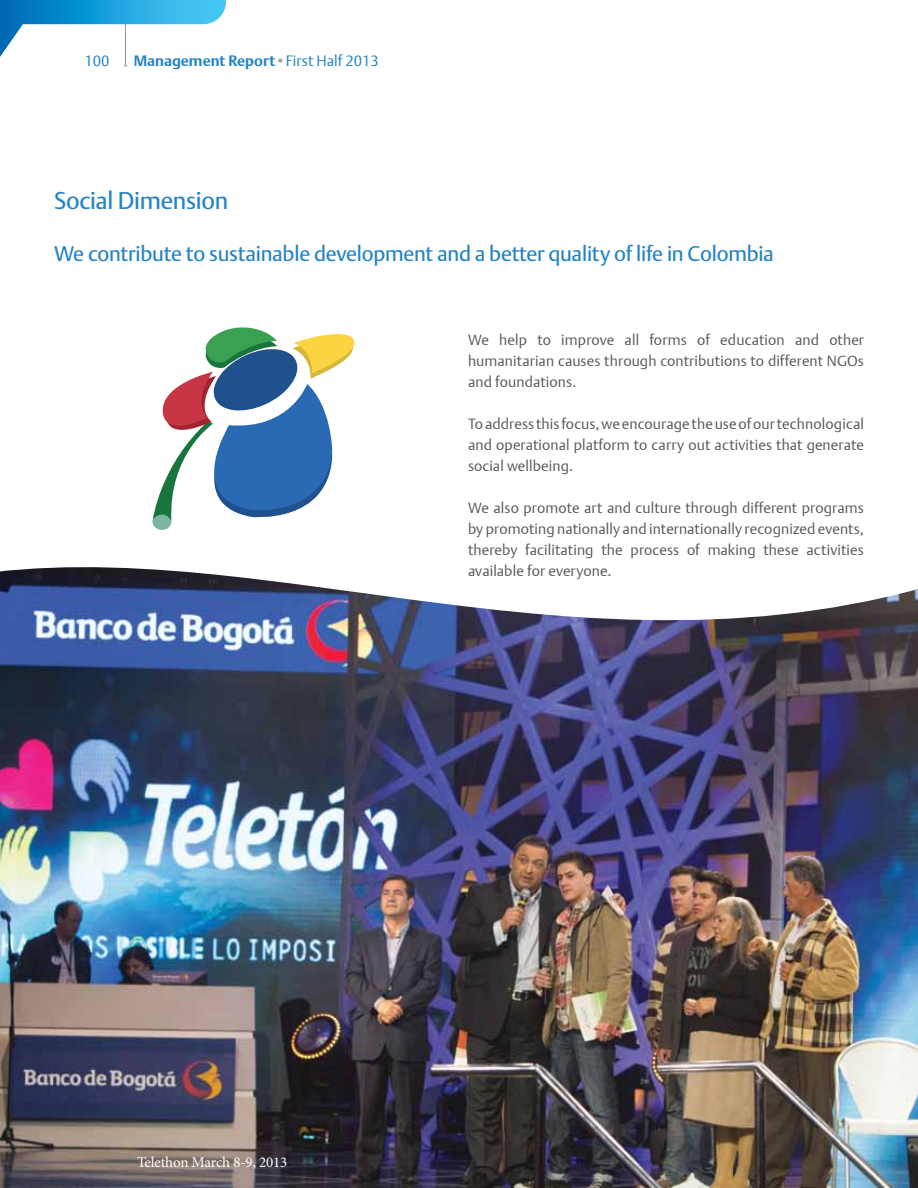
<style>
.page{position:relative;width:918px;height:1188px;background:#fff}
.page>*{position:absolute;margin:0;border:0;box-sizing:border-box;transform-origin:0 0}
.t1{font:24px "DTL Argo T";letter-spacing:-.01em;color:#2484c6}
.t2{font:21px "DTL Argo T";letter-spacing:-.01em;color:#2484c6}
.t3{font:700 15px "DTL Argo T";color:#2484c6}
.t4{font:15px "Minion Pro";letter-spacing:-.015em;color:#fff}
.t5{font:15px "DTL Argo T Light";color:#2484c6}
.t6{font:14.7px/21px "DTL Argo T Light";letter-spacing:.01em;color:#58595b;text-align:justify}
.s1{color:#a7a9ac}
.s2{font-family:"DTL Argo T Light";font-weight:400}
</style>
<div class="page">
<hr style="left:125px;top:0;width:1px;height:66px;background:#939598">
<svg style="left:0;top:0;width:226px;height:57px"></svg>
<img style="left:0;top:690px;width:918px;height:498px">
<img style="left:0;top:518px;width:918px;height:172px">
<div style="left:152px;top:513px;width:19px;height:17px;background:#7cb6a1;border-radius:50%"></div>
<svg style="left:153px;top:327px;width:202px;height:197px"></svg>
<p class="t5" style="left:85px;top:52px;width:27px">100</p>
<p class="t3" style="left:134px;top:52px;width:247px">Management Report<span class="s1">•</span><span class="s2">First Half 2013</span></p>
<h1 class="t1" style="left:54px;top:186px;width:176px">Social Dimension</h1>
<h2 class="t2" style="left:54px;top:241px;width:721px">We contribute to sustainable development and a better quality of life in Colombia</h2>
<p class="t6" style="left:468px;top:329px;width:398px">We help to improve all forms of education and other humanitarian causes through contributions to different NGOs and foundations.</p>
<p class="t6" style="left:468px;top:413px;width:398px">To address this focus, we encourage the use of our technological and operational platform to carry out activities that generate social wellbeing.</p>
<p class="t6" style="left:468px;top:497px;width:398px">We also promote art and culture through different programs by promoting nationally and internationally recognized events, thereby facilitating the process of making these activities available for everyone.</p>
<p class="t4" style="left:137px;top:1152px;width:152px">Telethon March 8-9, 2013</p>
</div>
